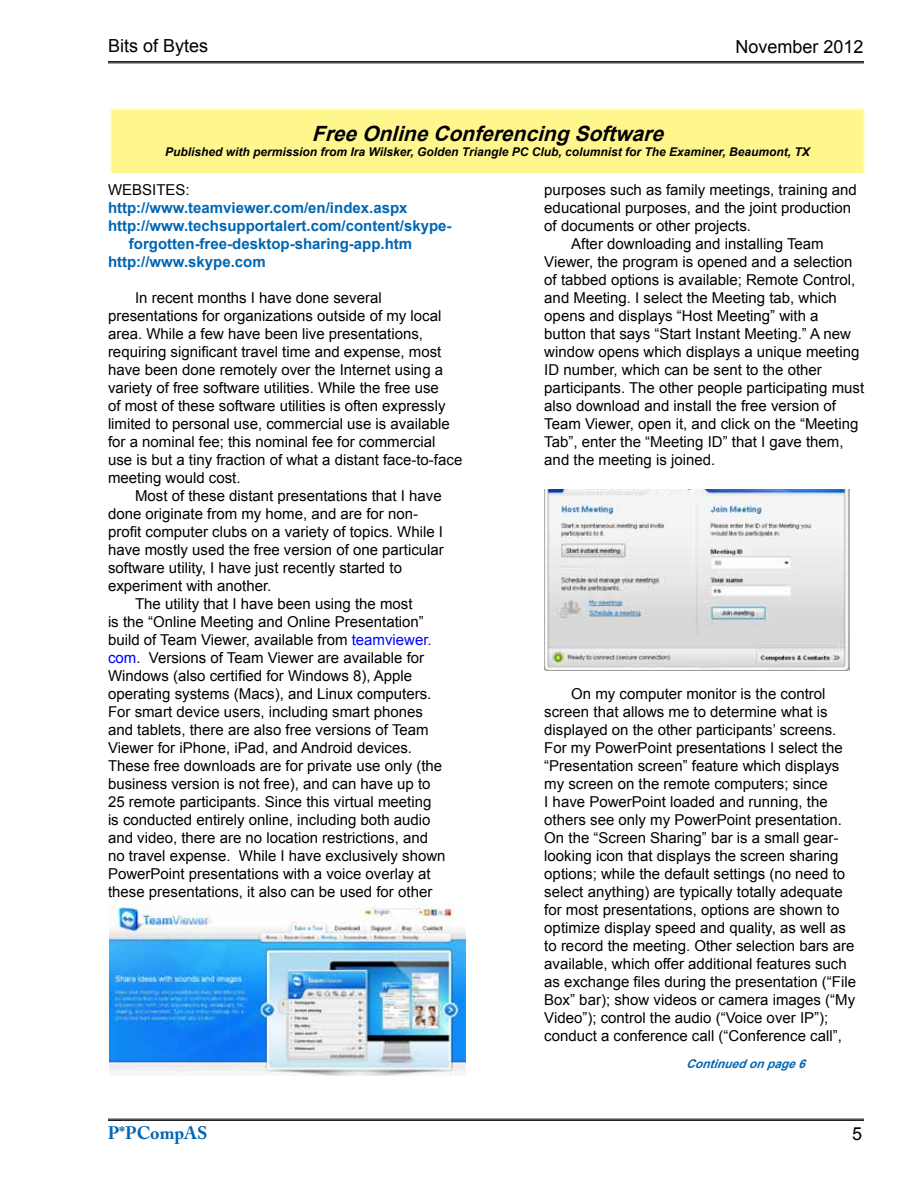
<style>
.page{position:relative;width:918px;height:1188px;background:#fff}
.page>*{position:absolute;margin:0;border:0;box-sizing:border-box;transform-origin:0 0}
.t1{font:italic 700 21px "Arial";color:#000}
.t2{font:18px "Arial";color:#000}
.t3{font:700 18px "Adobe Caslon Pro";color:#0066b3}
.t4{font:15px/18px "Arial";color:#000}
.t5{font:700 15px "Arial";color:#0066b3}
.t6{font:italic 700 12px "Arial";color:#000}
.t7{font:italic 700 12px "Arial";color:#0066b3}
.s1{color:#00f}
</style>
<div class="page">
<hr style="left:108px;top:61px;width:756px;height:1px;background:#000">
<hr style="left:108px;top:63px;width:756px;height:1px;background:#000">
<hr style="left:108px;top:1119px;width:756px;height:1px;background:#000">
<hr style="left:108px;top:1120px;width:756px;height:1px;background:#000">
<div style="left:110px;top:108px;width:755px;height:66px;background:#fff68d"></div>
<div style="left:111px;top:109px;width:753px;height:65px;border:1px solid #fff"></div>
<img style="left:110px;top:904px;width:356px;height:171px">
<img style="left:544px;top:489px;width:305px;height:182px">
<p class="t2" style="left:108px;top:34px;width:102px">Bits of Bytes</p>
<p class="t2" style="left:735px;top:35px;width:130px">November 2012</p>
<h1 class="t1" style="left:312px;top:120px;width:361px">FreeOnlineConferencingSoftware</h1>
<p class="t6" style="left:165px;top:143px;width:646px">Published with permission from Ira Wilsker, Golden Triangle PC Club, columnist for The Examiner, Beaumont, TX</p>
<p class="t4" style="left:108px;top:180px;width:83px">WEBSITES:</p>
<p class="t5" style="left:108px;top:197px;width:301px">http://www.teamviewer.com/en/index.aspx</p>
<p class="t5" style="left:108px;top:215px;width:345px">http://www.techsupportalert.com/content/skype-</p>
<p class="t5" style="left:129px;top:233px;width:285px">forgotten-free-desktop-sharing-app.htm</p>
<p class="t5" style="left:108px;top:251px;width:159px">http://www.skype.com</p>
<p class="t4" style="left:108px;top:288px;width:356px;text-indent:27px">In recent months I have done several presentations for organizations outside of my local area. While a few have been live presentations, requiring significant travel time and expense, most have been done remotely over the Internet using a variety of free software utilities. While the free use<br>of most of these software utilities is often expressly limited to personal use, commercial use is available for a nominal fee; this nominal fee for commercial use is but a tiny fraction of what a distant face-to-face meeting would cost.</p>
<p class="t4" style="left:135px;top:486px;width:308px">Most of these distant presentations that I have</p>
<p class="t4" style="left:108px;top:504px;width:312px">done originate from my home, and are for non-</p>
<p class="t4" style="left:108px;top:522px;width:337px">profit computer clubs on a variety of topics. While I</p>
<p class="t4" style="left:108px;top:540px;width:337px">have mostly used the free version of one particular</p>
<p class="t4" style="left:108px;top:558px;width:296px">software utility, I have just recently started to</p>
<p class="t4" style="left:108px;top:576px;width:165px">experiment with another.</p>
<p class="t4" style="left:135px;top:594px;width:279px">The utility that I have been using the most</p>
<p class="t4" style="left:108px;top:612px;width:317px">is the “Online Meeting and Online Presentation”</p>
<p class="t4" style="left:108px;top:630px;width:325px">build of Team Viewer, available from <span class="s1">teamviewer.</span></p>
<p class="t4" style="left:108px;top:648px;width:318px"><span class="s1">com</span>. Versions of Team Viewer are available for</p>
<p class="t4" style="left:108px;top:666px;width:306px">Windows (also certified for Windows 8), Apple</p>
<p class="t4" style="left:108px;top:684px;width:325px">operating systems (Macs), and Linux computers.</p>
<p class="t4" style="left:108px;top:702px;width:317px">For smart device users, including smart phones</p>
<p class="t4" style="left:108px;top:720px;width:322px">and tablets, there are also free versions of Team</p>
<p class="t4" style="left:108px;top:738px;width:306px">Viewer for iPhone, iPad, and Android devices.</p>
<p class="t4" style="left:108px;top:756px;width:336px">These free downloads are for private use only (the</p>
<p class="t4" style="left:108px;top:774px;width:324px">business version is not free), and can have up to</p>
<p class="t4" style="left:108px;top:792px;width:325px">25 remote participants. Since this virtual meeting</p>
<p class="t4" style="left:108px;top:810px;width:324px">is conducted entirely online, including both audio</p>
<p class="t4" style="left:108px;top:828px;width:322px">and video, there are no location restrictions, and</p>
<p class="t4" style="left:108px;top:846px;width:339px">no travel expense. While I have exclusively shown</p>
<p class="t4" style="left:108px;top:864px;width:324px">PowerPoint presentations with a voice overlay at</p>
<p class="t4" style="left:108px;top:882px;width:326px">these presentations, it also can be used for other</p>
<p class="t4" style="left:544px;top:180px;width:314px">purposes such as family meetings, training and</p>
<p class="t4" style="left:544px;top:198px;width:308px">educational purposes, and the joint production</p>
<p class="t4" style="left:544px;top:216px;width:208px">of documents or other projects.</p>
<p class="t4" style="left:571px;top:234px;width:254px">After downloading and installing Team</p>
<p class="t4" style="left:544px;top:252px;width:310px">Viewer, the program is opened and a selection</p>
<p class="t4" style="left:544px;top:270px;width:312px">of tabbed options is available; Remote Control,</p>
<p class="t4" style="left:544px;top:288px;width:294px">and Meeting. I select the Meeting tab, which</p>
<p class="t4" style="left:544px;top:306px;width:276px">opens and displays “Host Meeting” with a</p>
<p class="t4" style="left:544px;top:324px;width:308px">button that says “Start Instant Meeting.” A new</p>
<p class="t4" style="left:544px;top:342px;width:317px">window opens which displays a unique meeting</p>
<p class="t4" style="left:544px;top:360px;width:279px">ID number, which can be sent to the other</p>
<p class="t4" style="left:544px;top:378px;width:321px">participants. The other people participating must</p>
<p class="t4" style="left:544px;top:396px;width:293px">also download and install the free version of</p>
<p class="t4" style="left:544px;top:414px;width:316px">Team Viewer, open it, and click on the “Meeting</p>
<p class="t4" style="left:544px;top:432px;width:301px">Tab”, enter the “Meeting ID” that I gave them,</p>
<p class="t4" style="left:544px;top:450px;width:172px">and the meeting is joined.</p>
<p class="t4" style="left:544px;top:684px;width:313px;text-indent:27px">On my computer monitor is the control screen that allows me to determine what is displayed on the other participants’ screens.<br>For my PowerPoint presentations I select the “Presentation screen” feature which displays my screen on the remote computers; since<br>I have PowerPoint loaded and running, the others see only my PowerPoint presentation.<br>On the “Screen Sharing” bar is a small gear&shy;looking icon that displays the screen sharing options; while the default settings (no need to select anything) are typically totally adequate for most presentations, options are shown to optimize display speed and quality, as well as to record the meeting. Other selection bars are available, which offer additional features such as exchange files during the presentation (“File Box” bar); show videos or camera images (“My Video”); control the audio (“Voice over IP”); conduct a conference call (“Conference call”,</p>
<p class="t7" style="left:686px;top:1056px;width:126px">Continuedonpage6</p>
<p class="t3" style="left:108px;top:1123px;width:101px">P*PCompAS</p>
<p class="t2" style="left:852px;top:1122px;width:12px">5</p>
</div>
